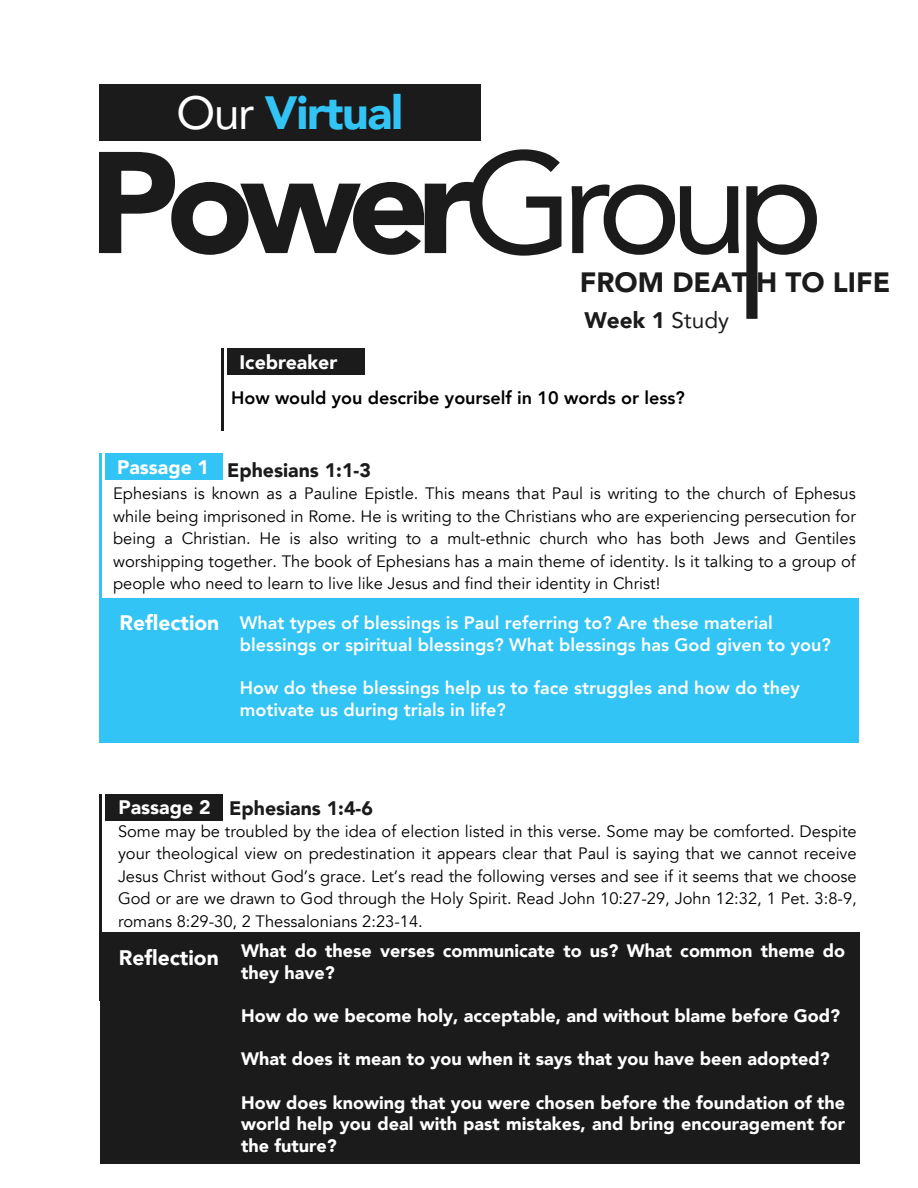
<style>
.page{position:relative;width:918px;height:1188px;background:#fff}
.page>*{position:absolute;margin:0;border:0;box-sizing:border-box;transform-origin:0 0}
.t1{font:900 46.5px "Avenir";letter-spacing:-.03em;color:#32c4f4}
.t2{font:900 27.9px "Avenir";color:#1b1b1b}
.t3{font:900 22.5px "Avenir";color:#1b1b1b}
.t4{font:900 21px "Avenir";color:#fff}
.t5{font:900 19.5px "Avenir";color:#1b1b1b}
.t6{font:900 19.5px "Avenir";color:#fff}
.t7{font:900 18px/21.6px "Avenir";color:#fff}
.t8{font:800 18px/21.6px "Avenir";color:#fff}
.t9{font:800 18px "Avenir";color:#000}
.t10{font:16.5px/22.5px "Avenir";color:#000;text-align:justify}
.s1{font-weight:400;color:#fff}
.s2{font-weight:400}
</style>
<div class="page">
<div style="left:227px;top:348px;width:138px;height:27px;background:#1b1b1b"></div>
<hr style="left:221px;top:348px;width:3px;height:83px;background:#1b1b1b">
<div style="left:105px;top:453px;width:118px;height:27px;background:#32c4f4"></div>
<hr style="left:99px;top:453px;width:3px;height:215px;background:#32c4f4">
<div style="left:99px;top:598px;width:760px;height:145px;background:#32c4f4"></div>
<div style="left:105px;top:794px;width:118px;height:27px;background:#1b1b1b"></div>
<hr style="left:99px;top:794px;width:3px;height:207px;background:#1b1b1b">
<div style="left:100px;top:932px;width:759px;height:232px;background:#1b1b1b"></div>
<svg style="left:99px;top:149px;width:462px;height:107px"></svg>
<svg style="left:572px;top:184px;width:167px;height:71px"></svg>
<svg style="left:746px;top:184px;width:71px;height:135px"></svg>
<div style="left:99px;top:84px;width:381px;height:57px;background:#1b1b1b"></div>
<h1 class="t1" style="left:176px;top:73px;width:228px"><span class="s1">Our</span> Virtual</h1>
<p class="t6" style="left:240px;top:345px;width:99px">Icebreaker</p>
<h2 class="t2" style="left:580px;top:258px;width:312px">FROM DEAT H TO LIFE</h2>
<h3 class="t3" style="left:584px;top:301px;width:146px">Week 1 <span class="s2">Study</span></h3>
<p class="t6" style="left:117px;top:451px;width:94px">Passage 1</p>
<p class="t9" style="left:231px;top:384px;width:455px">How would you describe yourself in 10 words or less?</p>
<p class="t5" style="left:227px;top:453px;width:145px">Ephesians 1:1-3</p>
<p class="t10" style="left:113px;top:482px;width:744px">Ephesians is known as a Pauline Epistle. This means that Paul is writing to the church of Ephesus while being imprisoned in Rome. He is writing to the Christians who are experiencing persecution for being a Christian. He is also writing to a mult-ethnic church who has both Jews and Gentiles worshipping together. The book of Ephesians has a main theme of identity. Is it talking to a group of people who need to learn to live like Jesus and find their identity in Christ!</p>
<p class="t4" style="left:119px;top:605px;width:101px">Reflection</p>
<p class="t8" style="left:240px;top:612px;width:592px">What types of blessings is Paul referring to? Are these material blessings or spiritual blessings? What blessings has God given to you?</p>
<p class="t8" style="left:240px;top:677px;width:561px">How do these blessings help us to face struggles and how do they motivate us during trials in life?</p>
<p class="t6" style="left:118px;top:791px;width:94px">Passage 2</p>
<p class="t5" style="left:229px;top:792px;width:145px">Ephesians 1:4-6</p>
<p class="t10" style="left:118px;top:820px;width:740px">Some may be troubled by the idea of election listed in this verse. Some may be comforted. Despite your theological view on predestination it appears clear that Paul is saying that we cannot receive Jesus Christ without God’s grace. Let’s read the following verses and see if it seems that we choose God or are we drawn to God through the Holy Spirit. Read John 10:27-29, John 12:32, 1 Pet. 3:8-9, romans 8:29-30, 2 Thessalonians 2:23-14.</p>
<p class="t4" style="left:119px;top:940px;width:101px">Reflection</p>
<p class="t7" style="left:241px;top:940px;width:606px">What do these verses communicate to us? What common theme do they have?</p>
<p class="t7" style="left:241px;top:1005px;width:600px">How do we become holy, acceptable, and without blame before God?</p>
<p class="t7" style="left:241px;top:1048px;width:590px">What does it mean to you when it says that you have been adopted?</p>
<p class="t7" style="left:241px;top:1091px;width:606px;text-align:justify">How does knowing that you were chosen before the foundation of the world help you deal with past mistakes, and bring encouragement for the future?</p>
</div>
